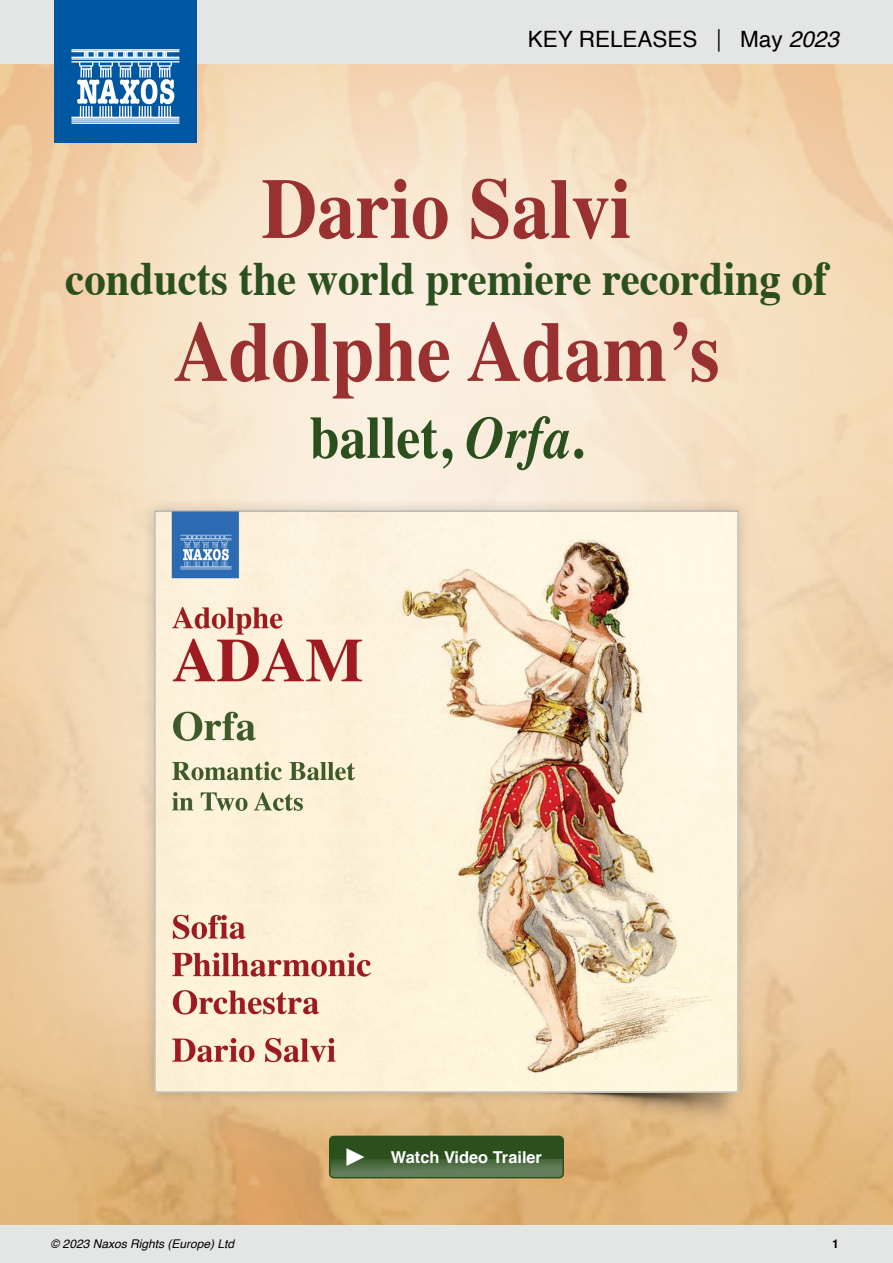
<style>
.page{position:relative;width:893px;height:1263px;background:#fff}
.page>*{position:absolute;margin:0;border:0;box-sizing:border-box;transform-origin:0 0}
.t1{font:700 85.5px "Times";color:#983130;scale:.9 1}
.t2{font:700 59.85px "Times";color:#2b501e;scale:.9 1}
.t3{font:700 47.85px "Times";color:#2b501e;scale:.9 1}
.t4{font:22.5px "Helvetica";color:#000}
.t5{font:700 16.35px "Helvetica";color:#fff}
.t6{font:italic 12px "Helvetica";color:#000}
.t7{font:700 12px "Helvetica";color:#000}
.s1{font-weight:300}
.s2{font-style:italic}
</style>
<div class="page">
<div style="left:0;top:1225px;width:893px;height:38px;background:#e4e5e5"></div>
<div style="left:0;top:0;width:893px;height:65px;background:#e4e5e5"></div>
<img style="left:0;top:65px;width:893px;height:1160px">
<div style="left:54px;top:0;width:143px;height:143px;background:#0057a1"></div>
<svg style="left:71px;top:49px;width:108px;height:75px"></svg>
<img style="left:401px;top:1106px;width:337px;height:25px">
<div style="left:141px;top:497px;width:611px;height:609px;background:#000;opacity:.2"></div>
<img style="left:157px;top:513px;width:579px;height:577px">
<div style="left:330px;top:1136px;width:233px;height:42px;background:#2b501e;border-radius:4px"></div>
<svg style="left:330px;top:1159px;width:233px;height:19px;background:#56744c"></svg>
<div style="left:329px;top:1136px;width:235px;height:42px;border:1px solid #2b501e;border-radius:4px"></div>
<svg style="left:346px;top:1148px;width:18px;height:18px"></svg>
<p class="t4" style="left:528px;top:22px;width:312px">KEY RELEASES <span class="s1">|</span> May <span class="s2">2023</span></p>
<h1 class="t1" style="left:262px;top:127px;width:412px">Dario Salvi</h1>
<p class="t3" style="left:65px;top:233px;width:849px">conducts the world premiere recording of</p>
<h1 class="t1" style="left:173px;top:270px;width:609px">Adolphe Adam’s</h1>
<p class="t2" style="left:310px;top:380px;width:306px">ballet, <span class="s2">Orfa</span>.</p>
<p class="t6" style="left:50px;top:1235px;width:185px">© 2023 Naxos Rights (Europe) Ltd</p>
<p class="t5" style="left:391px;top:1144px;width:153px">Watch Video Trailer</p>
<p class="t7" style="left:832px;top:1234px;width:8px">1</p>
</div>
